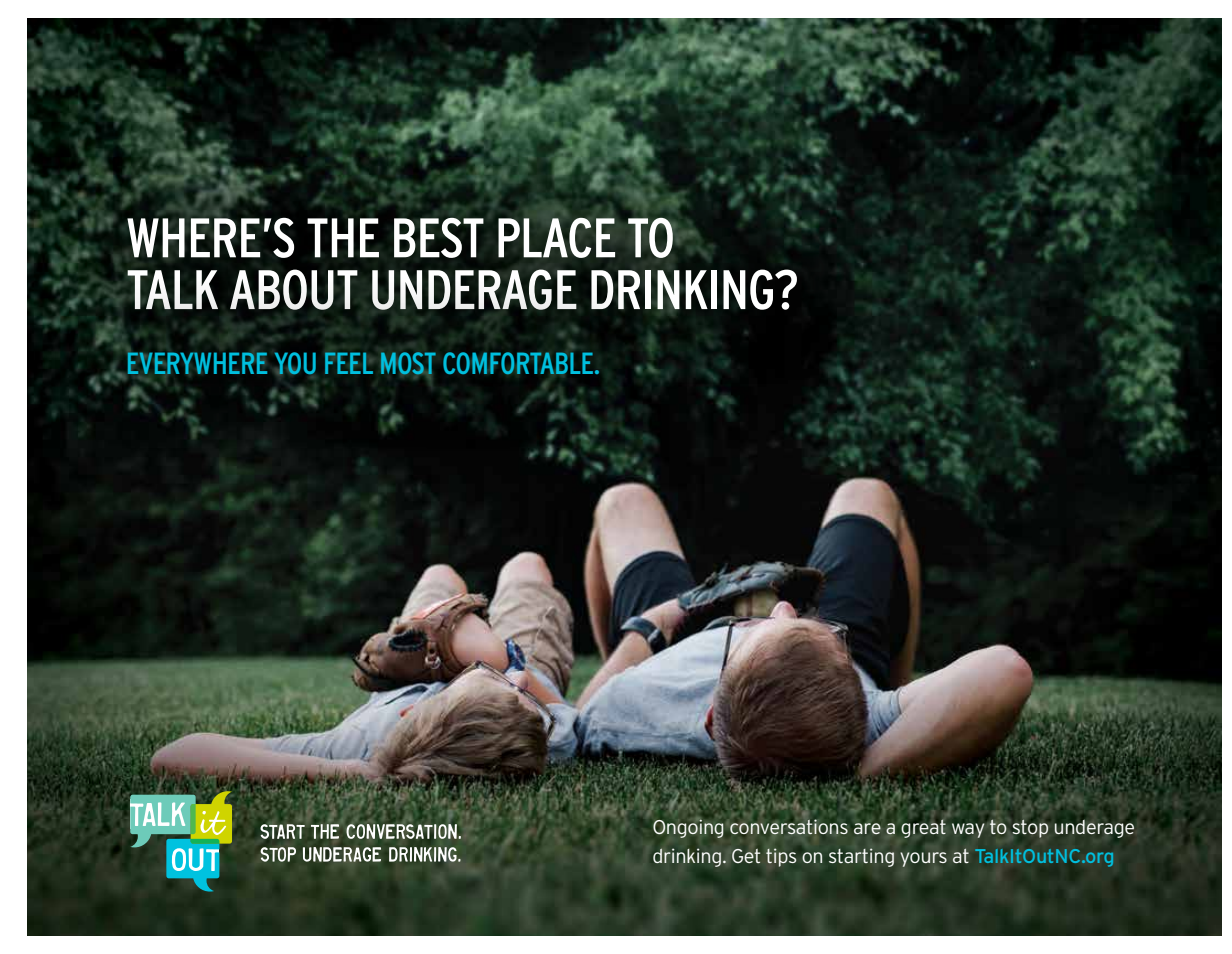
<style>
.page{position:relative;width:1232px;height:954px;background:#fff}
.page>*{position:absolute;margin:0;border:0;box-sizing:border-box;transform-origin:0 0}
.t1{font:condensed 55.5px/51.8px "Interstate";letter-spacing:-.025em;color:#fff}
.t2{font:condensed 30.6px "Interstate";letter-spacing:-.025em;color:#00bfde}
.t3{font:300 19.95px/29.1px "Interstate";letter-spacing:-.02em;color:#fff}
.s1{font-weight:400;color:#00bfde}
</style>
<div class="page">
<img style="left:28px;top:18px;width:1193px;height:918px">
<svg style="left:130px;top:791px;width:102px;height:101px;background:#5b9773"></svg>
<svg style="left:260px;top:824px;width:45px;height:15px"></svg>
<svg style="left:311px;top:822px;width:28px;height:17px"></svg>
<svg style="left:346px;top:822px;width:115px;height:17px"></svg>
<svg style="left:261px;top:847px;width:35px;height:15px"></svg>
<svg style="left:303px;top:847px;width:78px;height:15px"></svg>
<svg style="left:389px;top:845px;width:71px;height:17px"></svg>
<div style="left:47px;top:135px;width:829px;height:322px;background:#000;opacity:.47"></div>
<div style="left:47px;top:135px;width:829px;height:257px;background:#000;opacity:.47"></div>
<div style="left:48px;top:269px;width:629px;height:188px;background:#000;opacity:.47"></div>
<h1 class="t1" style="left:126px;top:212px;width:675px">WHERE’S THE BEST PLACE TO<br>TALK ABOUT UNDERAGE DRINKING?</h1>
<h2 class="t2" style="left:126px;top:346px;width:476px">EVERYWHERE YOU FEEL MOST COMFORTABLE.</h2>
<p class="t3" style="left:652px;top:812px;width:484px">Ongoing conversations are a great way to stop underage drinking. Get tips on starting yours at <span class="s1">TalkItOutNC.org</span></p>
</div>
